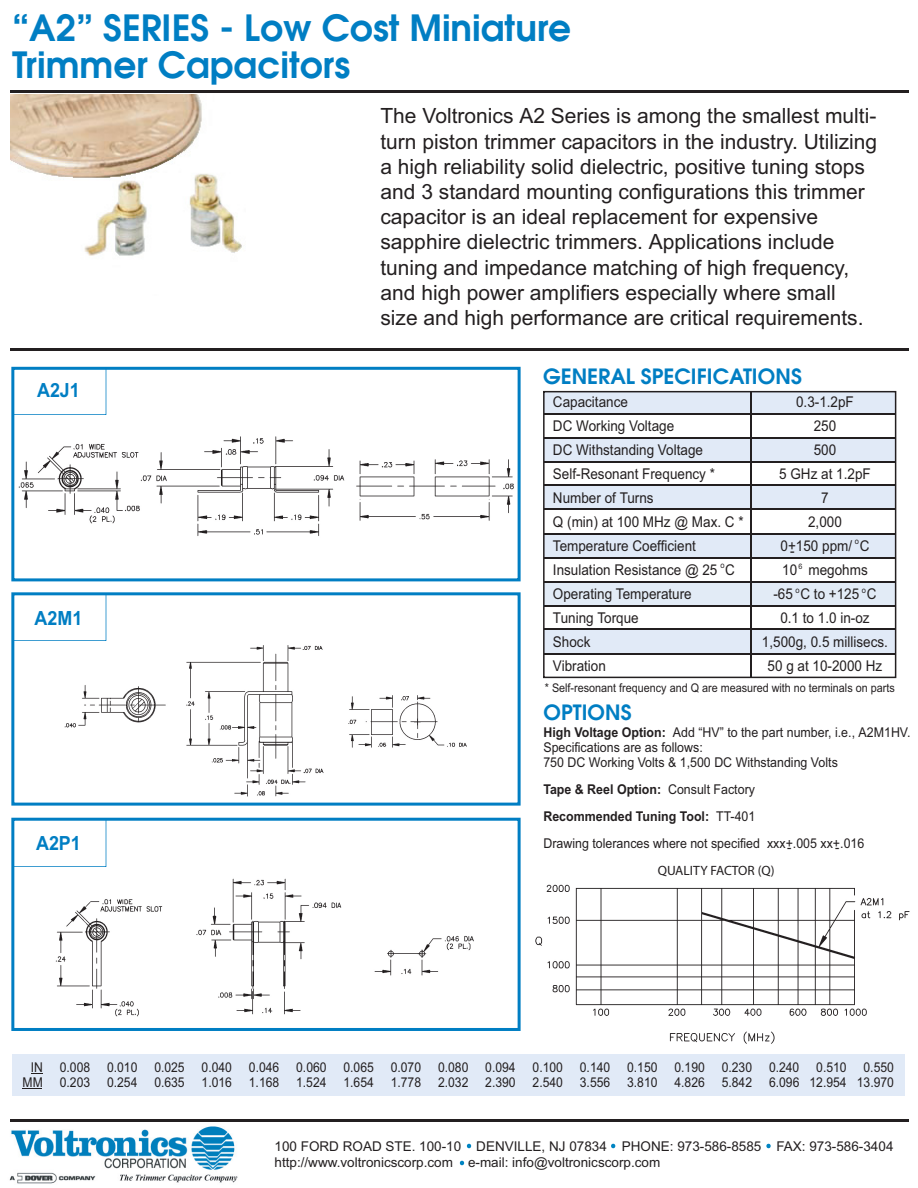
<style>
.page{position:relative;width:918px;height:1188px;background:#fff}
.page>*{position:absolute;margin:0;border:0;box-sizing:border-box;transform-origin:0 0}
.t1{font:600 36px/37.5px "Avant Garde";color:#007ec3}
.t2{font:21px/25.2px "Arial";color:#231f20}
.t3{font:600 21px "Avant Garde";color:#007ec3}
.t4{font:700 19.5px "Arial";color:#007ec3;scale:.92 1}
.t5{font:14.85px/24px "Arial";color:#231f20;scale:.91 1}
.t6{font:13.5px/15px "Arial";color:#231f20;scale:.92 1}
.t7{font:13.5px "Arial";color:#231f20;scale:.9 1}
.t8{font:13.5px/16.2px "Arial";color:#231f20}
.t9{font:13.5px "Myriad";color:#231f20}
.t10{font:13.5px "Arial";color:#231f20;scale:.95 1}
.t11{font:12px "Arial";color:#231f20;scale:.9 1}
.t12{font:8.25px "Arial";color:#231f20;scale:.91 1}
.t13{font:7.5px "Arial";color:#231f20;scale:.95 1}
.s1{font-weight:700}
</style>
<div class="page">
<hr style="left:11px;top:90px;width:898px;height:3px;background:#231f20">
<hr style="left:11px;top:348px;width:898px;height:3px;background:#231f20">
<hr style="left:11px;top:1119px;width:898px;height:3px;background:#231f20">
<svg style="left:466px;top:1144px;width:6px;height:4px"></svg>
<svg style="left:611px;top:1144px;width:5px;height:4px"></svg>
<svg style="left:766px;top:1144px;width:5px;height:4px"></svg>
<svg style="left:459px;top:1161px;width:6px;height:4px"></svg>
<svg style="left:543px;top:391px;width:353px;height:287px;fill:#e2ebf7"></svg>
<hr style="left:544px;top:413px;width:352px;height:2px;background:#231f20">
<hr style="left:544px;top:437px;width:352px;height:2px;background:#231f20">
<hr style="left:544px;top:461px;width:352px;height:2px;background:#231f20">
<hr style="left:544px;top:485px;width:352px;height:1px;background:#231f20">
<hr style="left:544px;top:508px;width:352px;height:2px;background:#231f20">
<hr style="left:544px;top:534px;width:352px;height:1px;background:#231f20">
<hr style="left:544px;top:557px;width:352px;height:2px;background:#231f20">
<hr style="left:544px;top:581px;width:352px;height:2px;background:#231f20">
<hr style="left:544px;top:605px;width:352px;height:2px;background:#231f20">
<hr style="left:544px;top:629px;width:352px;height:1px;background:#231f20">
<hr style="left:544px;top:653px;width:352px;height:1px;background:#231f20">
<hr style="left:751px;top:392px;width:1px;height:285px;background:#231f20">
<svg style="left:11px;top:367px;width:510px;height:214px"></svg>
<svg style="left:11px;top:592px;width:510px;height:214px"></svg>
<svg style="left:11px;top:818px;width:510px;height:213px"></svg>
<svg style="left:13px;top:367px;width:93px;height:48px"></svg>
<svg style="left:13px;top:593px;width:93px;height:48px"></svg>
<svg style="left:13px;top:819px;width:93px;height:48px"></svg>
<div style="left:13px;top:1054px;width:892px;height:42px;background:#e1eaf7"></div>
<svg style="left:31px;top:1073px;width:12px;height:1px"></svg>
<svg style="left:22px;top:1088px;width:20px;height:1px"></svg>
<img style="left:9px;top:1126px;width:229px;height:58px">
<img style="left:16px;top:433px;width:499px;height:111px">
<img style="left:62px;top:642px;width:407px;height:159px">
<img style="left:52px;top:876px;width:425px;height:143px">
<img style="left:535px;top:884px;width:375px;height:160px">
<img style="left:11px;top:94px;width:231px;height:162px">
<h1 class="t1" style="left:12px;top:12px;width:561px">“A2” SERIES - Low Cost Miniature<br>Trimmer Capacitors</h1>
<p class="t4" style="left:37px;top:383px;width:48px">A2J1</p>
<p class="t4" style="left:35px;top:611px;width:54px">A2M1</p>
<p class="t4" style="left:36px;top:836px;width:50px">A2P1</p>
<p class="t2" style="left:380px;top:105px;width:498px">The Voltronics A2 Series is among the smallest multi&shy;turn piston trimmer capacitors in the industry. Utilizing a high reliability solid dielectric, positive tuning stops and 3 standard mounting configurations this trimmer capacitor is an ideal replacement for expensive sapphire dielectric trimmers. Applications include tuning and impedance matching of high frequency, and high power amplifiers especially where small size and high performance are critical requirements.</p>
<p class="t3" style="left:543px;top:368px;width:260px">GENERAL SPECIFICATIONS</p>
<p class="t5" style="left:553px;top:391px;width:211px">Capacitance<br>DC Working Voltage<br>DC Withstanding Voltage<br>Self-Resonant Frequency *<br>Number of Turns<br>Q (min) at 100 MHz @ Max. C *<br>Temperature Coefficient<br>Insulation Resistance @ 25 C<br>Operating Temperature<br>Tuning Torque<br>Shock<br>Vibration</p>
<p class="t12" style="left:720px;top:562px;width:6px">o</p>
<p class="t5" style="left:762px;top:391px;width:140px;text-align:center">0.3-1.2pF<br>250<br>500<br>5 GHz at 1.2pF<br>7<br>2,000<br>0+150 ppm/ C<br>10 megohms<br>-65 C to +125 C<br>0.1 to 1.0 in-oz<br>1,500g, 0.5 millisecs.<br>50 g at 10-2000 Hz</p>
<p class="t12" style="left:855px;top:538px;width:6px">o</p>
<p class="t5" style="left:790px;top:540px;width:6px">-</p>
<p class="t13" style="left:799px;top:564px;width:6px">6</p>
<p class="t12" style="left:796px;top:587px;width:6px">o</p>
<p class="t12" style="left:862px;top:587px;width:6px">o</p>
<p class="t11" style="left:545px;top:683px;width:390px">* Self-resonant frequency and Q are measured with no terminals on parts</p>
<p class="t3" style="left:543px;top:705px;width:90px">OPTIONS</p>
<p class="t6" style="left:543px;top:726px;width:401px"><span class="s1">High Voltage Option:</span> Add “HV” to the part number, i.e., A2M1HV.<br>Specifications are as follows:<br>750 DC Working Volts &amp; 1,500 DC Withstanding Volts</p>
<p class="t6" style="left:543px;top:777px;width:350px;line-height:27px"><span class="s1">Tape &amp; Reel Option:</span> Consult Factory<br><span class="s1">Recommended Tuning Tool:</span> TT-401<br>Drawing tolerances where not specified xxx+.005 xx+.016</p>
<p class="t10" style="left:787px;top:842px;width:6px">-</p>
<p class="t10" style="left:835px;top:842px;width:6px">-</p>
<p class="t9" style="left:658px;top:865px;width:118px">QUALITY FACTOR (Q)</p>
<p class="t7" style="left:31px;top:1062px;width:15px">IN</p>
<p class="t7" style="left:60px;top:1062px;width:35px">0.008</p>
<p class="t7" style="left:107px;top:1062px;width:35px">0.010</p>
<p class="t7" style="left:154px;top:1062px;width:35px">0.025</p>
<p class="t7" style="left:202px;top:1062px;width:35px">0.040</p>
<p class="t7" style="left:249px;top:1062px;width:35px">0.046</p>
<p class="t7" style="left:296px;top:1062px;width:35px">0.060</p>
<p class="t7" style="left:343px;top:1062px;width:35px">0.065</p>
<p class="t7" style="left:391px;top:1062px;width:35px">0.070</p>
<p class="t7" style="left:438px;top:1062px;width:35px">0.080</p>
<p class="t7" style="left:485px;top:1062px;width:35px">0.094</p>
<p class="t7" style="left:533px;top:1062px;width:35px">0.100</p>
<p class="t7" style="left:580px;top:1062px;width:35px">0.140</p>
<p class="t7" style="left:627px;top:1062px;width:35px">0.150</p>
<p class="t7" style="left:674px;top:1062px;width:35px">0.190</p>
<p class="t7" style="left:722px;top:1062px;width:35px">0.230</p>
<p class="t7" style="left:769px;top:1062px;width:35px">0.240</p>
<p class="t7" style="left:816px;top:1062px;width:35px">0.510</p>
<p class="t7" style="left:864px;top:1062px;width:35px">0.550</p>
<p class="t7" style="left:23px;top:1077px;width:24px">MM</p>
<p class="t7" style="left:60px;top:1077px;width:35px">0.203</p>
<p class="t7" style="left:107px;top:1077px;width:35px">0.254</p>
<p class="t7" style="left:154px;top:1077px;width:35px">0.635</p>
<p class="t7" style="left:202px;top:1077px;width:35px">1.016</p>
<p class="t7" style="left:249px;top:1077px;width:35px">1.168</p>
<p class="t7" style="left:296px;top:1077px;width:35px">1.524</p>
<p class="t7" style="left:343px;top:1077px;width:35px">1.654</p>
<p class="t7" style="left:391px;top:1077px;width:35px">1.778</p>
<p class="t7" style="left:438px;top:1077px;width:35px">2.032</p>
<p class="t7" style="left:485px;top:1077px;width:35px">2.390</p>
<p class="t7" style="left:533px;top:1077px;width:35px">2.540</p>
<p class="t7" style="left:580px;top:1077px;width:35px">3.556</p>
<p class="t7" style="left:627px;top:1077px;width:35px">3.810</p>
<p class="t7" style="left:674px;top:1077px;width:35px">4.826</p>
<p class="t7" style="left:722px;top:1077px;width:35px">5.842</p>
<p class="t7" style="left:769px;top:1077px;width:140px">6.096 12.954 13.970</p>
<p class="t8" style="left:274px;top:1139px;width:621px">100 FORD ROAD STE. 100-10 DENVILLE, NJ 07834 PHONE: 973-586-8585 FAX: 973-586-3404 http://www.voltronicscorp.com e-mail: info@voltronicscorp.com</p>
</div>
